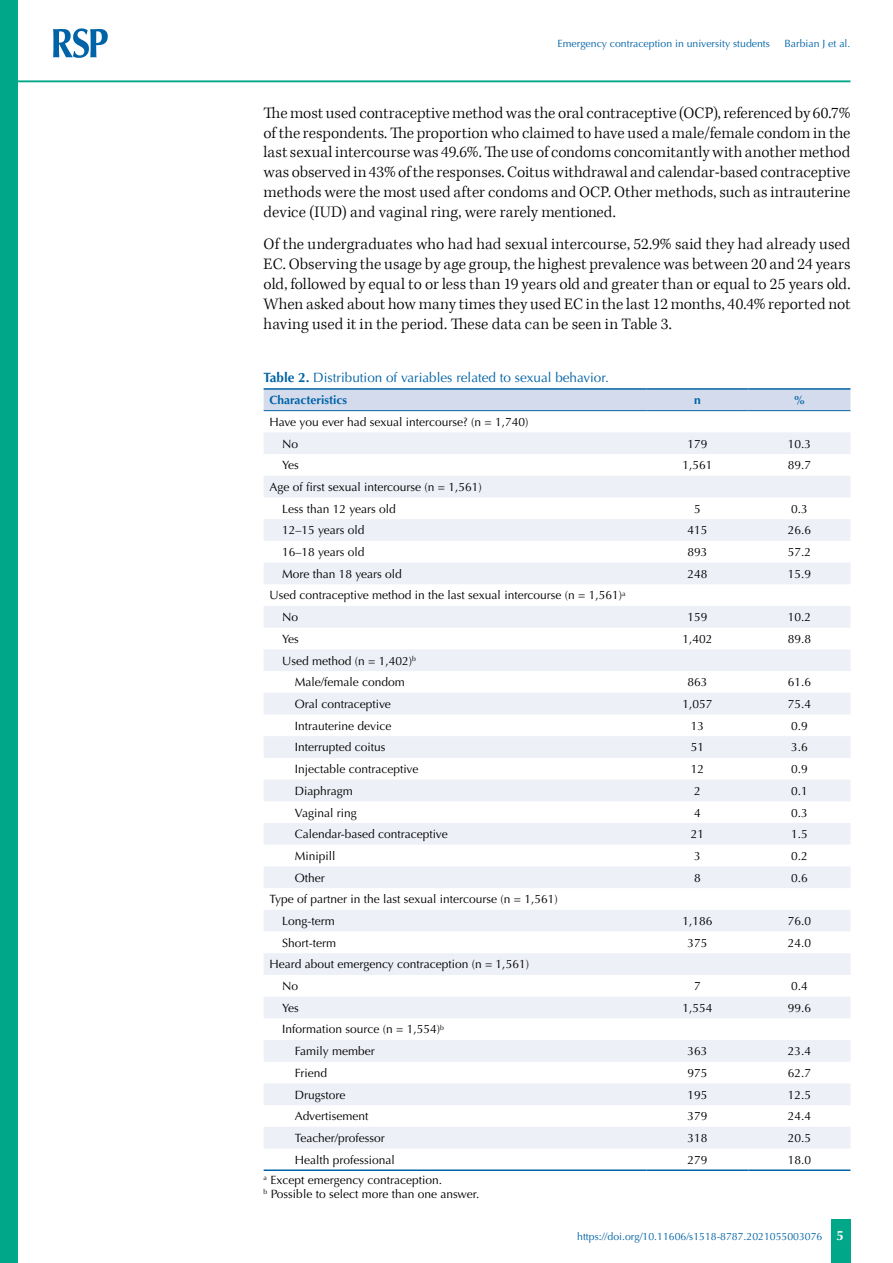
<style>
.page{position:relative;width:893px;height:1263px;background:#fff}
.page>*{position:absolute;margin:0;border:0;box-sizing:border-box;transform-origin:0 0}
.t1{font:300 16.5px/19.8px "Kepler Std";letter-spacing:.005em;color:#000;text-align:justify}
.t2{font:13.5px "Optima";color:#0063a7}
.t3{font:700 13.5px "Optima";color:#fff}
.t4{font:12px/21.8px "Optima";color:#000}
.t5{font:700 12px "Optima";color:#0063a7}
.t6{font:10.5px "Optima";color:#0063a7}
.s1{font-weight:700}
</style>
<div class="page">
<div style="left:831px;top:1220px;width:20px;height:43px;background:#00a788"></div>
<div style="left:0;top:0;width:18px;height:1263px;background:#00a788"></div>
<svg style="left:53px;top:28px;width:55px;height:30px"></svg>
<hr style="left:18px;top:80px;width:832px;height:2px;background:#00a788">
<div style="left:264px;top:390px;width:586px;height:20px;background:#d4dbec"></div>
<svg style="left:264px;top:432px;width:586px;height:716px;fill:#f1f2f8"></svg>
<hr style="left:264px;top:388px;width:382px;height:2px;background:#0063a7">
<hr style="left:646px;top:388px;width:102px;height:2px;background:#0063a7">
<hr style="left:748px;top:388px;width:102px;height:2px;background:#0063a7">
<hr style="left:264px;top:410px;width:382px;height:1px;background:#0063a7">
<hr style="left:646px;top:410px;width:102px;height:1px;background:#0063a7">
<hr style="left:748px;top:410px;width:102px;height:1px;background:#0063a7">
<hr style="left:264px;top:1169px;width:382px;height:2px;background:#0063a7">
<hr style="left:646px;top:1169px;width:102px;height:2px;background:#0063a7">
<hr style="left:748px;top:1169px;width:102px;height:2px;background:#0063a7">
<p class="t6" style="left:558px;top:37px;width:214px">Emergency contraception in university students</p>
<p class="t6" style="left:784px;top:37px;width:67px">Barbian J et al.</p>
<p class="t1" style="left:264px;top:103px;width:588px">The most used contraceptive method was the oral contraceptive (OCP), referenced by 60.7% of the respondents. The proportion who claimed to have used a male/female condom in the last sexual intercourse was 49.6%. The use of condoms concomitantly with another method was observed in 43% of the responses. Coitus withdrawal and calendar-based contraceptive methods were the most used after condoms and OCP. Other methods, such as intrauterine device (IUD) and vaginal ring, were rarely mentioned.</p>
<p class="t1" style="left:264px;top:235px;width:588px">Of the undergraduates who had had sexual intercourse, 52.9% said they had already used EC. Observing the usage by age group, the highest prevalence was between 20 and 24 years old, followed by equal to or less than 19 years old and greater than or equal to 25 years old.<br>When asked about how many times they used EC in the last 12 months, 40.4% reported not having used it in the period. These data can be seen in Table 3.</p>
<p class="t2" style="left:264px;top:370px;width:347px"><span class="s1">Table 2.</span> Distribution of variables related to sexual behavior.</p>
<p class="t5" style="left:269px;top:393px;width:79px">Characteristics</p>
<p class="t5" style="left:694px;top:393px;width:8px">n</p>
<p class="t5" style="left:793px;top:393px;width:13px">%</p>
<p class="t4" style="left:282px;top:411px;width:248px;text-indent:-13px">Have you ever had sexual intercourse? (n = 1,740)<br>No</p>
<p class="t4" style="left:687px;top:433px;width:22px">179</p>
<p class="t4" style="left:788px;top:433px;width:25px">10.3</p>
<p class="t4" style="left:282px;top:454px;width:18px">Yes</p>
<p class="t4" style="left:682px;top:454px;width:32px">1,561</p>
<p class="t4" style="left:788px;top:454px;width:25px">89.7</p>
<p class="t4" style="left:282px;top:476px;width:201px;text-indent:-13px">Age of first sexual intercourse (n = 1,561)<br>Less than 12 years old</p>
<p class="t4" style="left:694px;top:498px;width:8px">5</p>
<p class="t4" style="left:791px;top:498px;width:18px">0.3</p>
<p class="t4" style="left:282px;top:520px;width:84px">12–15 years old</p>
<p class="t4" style="left:687px;top:520px;width:22px">415</p>
<p class="t4" style="left:788px;top:520px;width:25px">26.6</p>
<p class="t4" style="left:282px;top:541px;width:84px">16–18 years old</p>
<p class="t4" style="left:687px;top:541px;width:22px">893</p>
<p class="t4" style="left:788px;top:541px;width:25px">57.2</p>
<p class="t4" style="left:282px;top:563px;width:121px">More than 18 years old</p>
<p class="t4" style="left:687px;top:563px;width:22px">248</p>
<p class="t4" style="left:788px;top:563px;width:25px">15.9</p>
<p class="t4" style="left:282px;top:585px;width:345px;text-indent:-13px">Used contraceptive method in the last sexual intercourse (n = 1,561)<sup>a<br></sup>No</p>
<p class="t4" style="left:687px;top:606px;width:22px">159</p>
<p class="t4" style="left:788px;top:606px;width:25px">10.2</p>
<p class="t4" style="left:282px;top:628px;width:18px">Yes</p>
<p class="t4" style="left:682px;top:628px;width:32px">1,402</p>
<p class="t4" style="left:788px;top:628px;width:25px">89.8</p>
<p class="t4" style="left:282px;top:650px;width:135px;text-align:center">Used method (n = 1,402)<sup>b<br></sup>Male/female condom</p>
<p class="t4" style="left:687px;top:671px;width:22px">863</p>
<p class="t4" style="left:788px;top:671px;width:25px">61.6</p>
<p class="t4" style="left:295px;top:693px;width:98px">Oral contraceptive</p>
<p class="t4" style="left:682px;top:693px;width:32px">1,057</p>
<p class="t4" style="left:788px;top:693px;width:25px">75.4</p>
<p class="t4" style="left:295px;top:715px;width:98px">Intrauterine device</p>
<p class="t4" style="left:691px;top:715px;width:15px">13</p>
<p class="t4" style="left:791px;top:715px;width:18px">0.9</p>
<p class="t4" style="left:295px;top:737px;width:92px">Interrupted coitus</p>
<p class="t4" style="left:691px;top:737px;width:15px">51</p>
<p class="t4" style="left:791px;top:737px;width:18px">3.6</p>
<p class="t4" style="left:295px;top:758px;width:125px">Injectable contraceptive</p>
<p class="t4" style="left:691px;top:758px;width:15px">12</p>
<p class="t4" style="left:791px;top:758px;width:18px">0.9</p>
<p class="t4" style="left:295px;top:780px;width:59px">Diaphragm</p>
<p class="t4" style="left:694px;top:780px;width:8px">2</p>
<p class="t4" style="left:791px;top:780px;width:18px">0.1</p>
<p class="t4" style="left:295px;top:802px;width:64px">Vaginal ring</p>
<p class="t4" style="left:694px;top:802px;width:8px">4</p>
<p class="t4" style="left:791px;top:802px;width:18px">0.3</p>
<p class="t4" style="left:295px;top:823px;width:154px">Calendar-based contraceptive</p>
<p class="t4" style="left:691px;top:823px;width:15px">21</p>
<p class="t4" style="left:791px;top:823px;width:18px">1.5</p>
<p class="t4" style="left:295px;top:845px;width:42px">Minipill</p>
<p class="t4" style="left:694px;top:845px;width:8px">3</p>
<p class="t4" style="left:791px;top:845px;width:18px">0.2</p>
<p class="t4" style="left:295px;top:867px;width:31px">Other</p>
<p class="t4" style="left:694px;top:867px;width:8px">8</p>
<p class="t4" style="left:791px;top:867px;width:18px">0.6</p>
<p class="t4" style="left:282px;top:888px;width:277px;text-indent:-13px">Type of partner in the last sexual intercourse (n = 1,561)<br>Long-term</p>
<p class="t4" style="left:682px;top:910px;width:32px">1,186</p>
<p class="t4" style="left:788px;top:910px;width:25px">76.0</p>
<p class="t4" style="left:282px;top:932px;width:55px">Short-term</p>
<p class="t4" style="left:687px;top:932px;width:22px">375</p>
<p class="t4" style="left:788px;top:932px;width:25px">24.0</p>
<p class="t4" style="left:282px;top:954px;width:248px;text-indent:-13px">Heard about emergency contraception (n = 1,561)<br>No</p>
<p class="t4" style="left:694px;top:975px;width:8px">7</p>
<p class="t4" style="left:791px;top:975px;width:18px">0.4</p>
<p class="t4" style="left:282px;top:997px;width:18px">Yes</p>
<p class="t4" style="left:682px;top:997px;width:32px">1,554</p>
<p class="t4" style="left:788px;top:997px;width:25px">99.6</p>
<p class="t4" style="left:295px;top:1019px;width:150px;text-indent:-13px">Information source (n = 1,554)<sup>b<br></sup>Family member</p>
<p class="t4" style="left:687px;top:1040px;width:22px">363</p>
<p class="t4" style="left:788px;top:1040px;width:25px">23.4</p>
<p class="t4" style="left:295px;top:1062px;width:34px">Friend</p>
<p class="t4" style="left:687px;top:1062px;width:22px">975</p>
<p class="t4" style="left:788px;top:1062px;width:25px">62.7</p>
<p class="t4" style="left:295px;top:1084px;width:52px">Drugstore</p>
<p class="t4" style="left:687px;top:1084px;width:22px">195</p>
<p class="t4" style="left:788px;top:1084px;width:25px">12.5</p>
<p class="t4" style="left:295px;top:1105px;width:75px">Advertisement</p>
<p class="t4" style="left:687px;top:1105px;width:22px">379</p>
<p class="t4" style="left:788px;top:1105px;width:25px">24.4</p>
<p class="t4" style="left:295px;top:1127px;width:91px">Teacher/professor</p>
<p class="t4" style="left:687px;top:1127px;width:22px">318</p>
<p class="t4" style="left:788px;top:1127px;width:25px">20.5</p>
<p class="t4" style="left:295px;top:1149px;width:102px">Health professional</p>
<p class="t4" style="left:687px;top:1149px;width:22px">279</p>
<p class="t4" style="left:788px;top:1149px;width:25px">18.0</p>
<p class="t4" style="left:264px;top:1172px;width:217px;line-height:14.4px"><sup>a</sup> Except emergency contraception.<br><sup>b</sup> Possible to select more than one answer.</p>
<p class="t6" style="left:577px;top:1230px;width:247px">https://doi.org/10.11606/s1518-8787.2021055003076</p>
<p class="t3" style="left:836px;top:1227px;width:9px">5</p>
</div>
